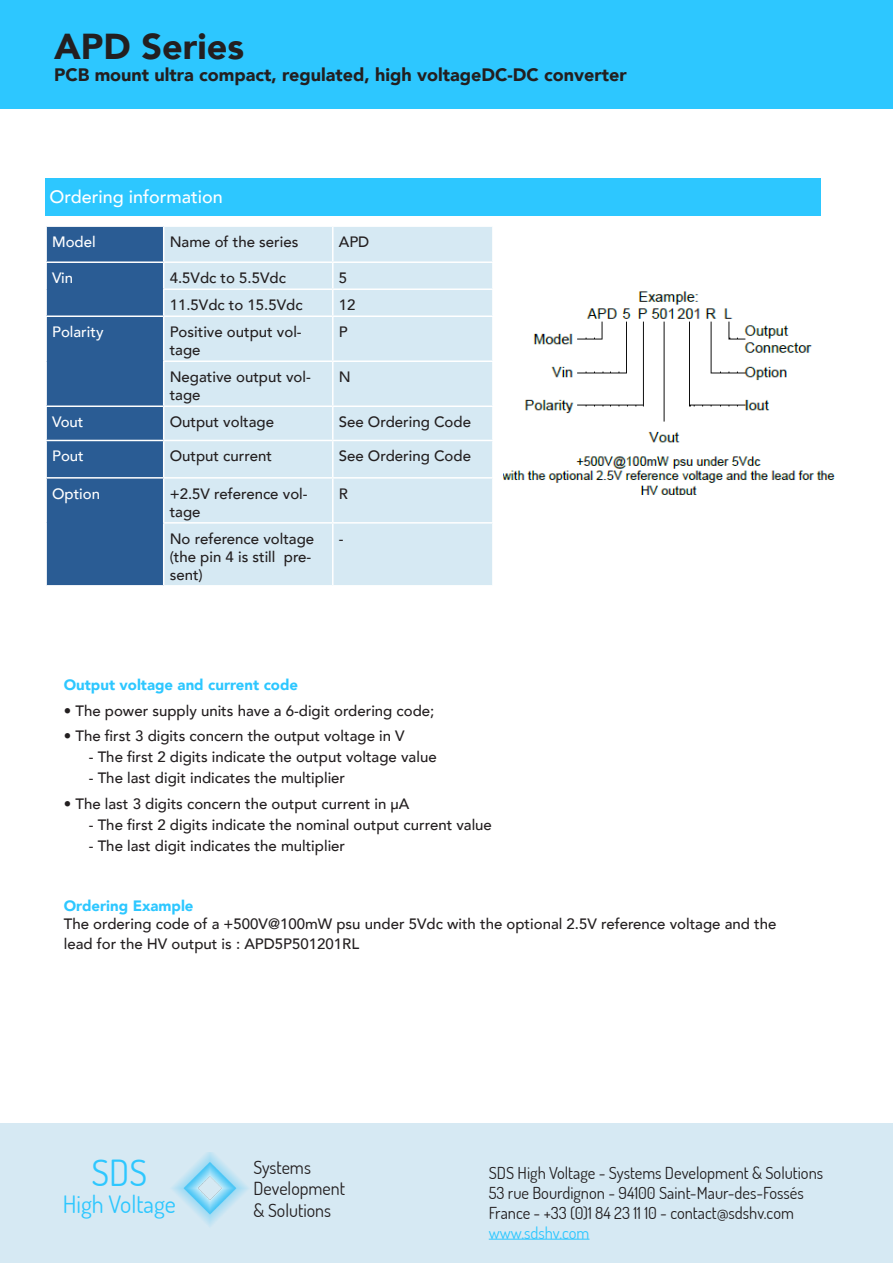
<style>
.page{position:relative;width:893px;height:1263px;background:#fff}
.page>*{position:absolute;margin:0;border:0;box-sizing:border-box;transform-origin:0 0}
.t1{font:900 36px "Avenir";color:#231f20}
.t2{font:36px "Dosis";color:#2dc7ff}
.t3{font:24px "Dosis";color:#2dc7ff}
.t4{font:900 18px "Avenir";color:#231f20}
.t5{font:18px "Dosis";color:#231f20}
.t6{font:500 18px "Avenir";color:#fff}
.t7{font:16.5px "Dosis";color:#231f20}
.t8{font:16.5px "Dosis";color:#2dc7ff}
.t9{font:500 15px/18px "Avenir";color:#231f20}
.t10{font:900 15px "Avenir";color:#2dc7ff}
.t11{font:500 15px "Avenir";color:#fff}
</style>
<div class="page">
<div style="left:0;top:1123px;width:893px;height:140px;background:#d6e9f3"></div>
<img style="left:172px;top:1152px;width:76px;height:74px">
<hr style="left:489px;top:1239px;width:100px;height:1px;background:#2dc7ff">
<div style="left:0;top:0;width:893px;height:108px;background:#2dc7ff"></div>
<div style="left:164px;top:227px;width:328px;height:358px;background:#d6e9f3"></div>
<hr style="left:332px;top:227px;width:2px;height:34px;background:#fff">
<hr style="left:164px;top:261px;width:169px;height:2px;background:#fff">
<hr style="left:333px;top:261px;width:161px;height:2px;background:#fff">
<hr style="left:332px;top:263px;width:2px;height:25px;background:#fff">
<hr style="left:163px;top:288px;width:170px;height:2px;background:#fff">
<div style="left:46px;top:226px;width:118px;height:359px;background:#2a5c94"></div>
<hr style="left:333px;top:288px;width:161px;height:2px;background:#fff">
<hr style="left:332px;top:290px;width:2px;height:25px;background:#fff">
<hr style="left:45px;top:315px;width:119px;height:2px;background:#fff">
<hr style="left:45px;top:317px;width:2px;height:44px;background:#fff">
<hr style="left:164px;top:315px;width:169px;height:2px;background:#fff">
<hr style="left:163px;top:317px;width:1px;height:43px;background:#fff">
<hr style="left:333px;top:315px;width:161px;height:2px;background:#fff">
<hr style="left:332px;top:317px;width:2px;height:43px;background:#fff">
<hr style="left:45px;top:361px;width:2px;height:44px;background:#fff">
<hr style="left:163px;top:360px;width:170px;height:2px;background:#fff">
<hr style="left:163px;top:362px;width:1px;height:43px;background:#fff">
<hr style="left:333px;top:360px;width:161px;height:2px;background:#fff">
<hr style="left:332px;top:362px;width:2px;height:43px;background:#fff">
<hr style="left:45px;top:405px;width:119px;height:2px;background:#fff">
<hr style="left:45px;top:407px;width:2px;height:33px;background:#fff">
<hr style="left:164px;top:405px;width:169px;height:2px;background:#fff">
<hr style="left:163px;top:407px;width:1px;height:33px;background:#fff">
<hr style="left:333px;top:405px;width:161px;height:2px;background:#fff">
<hr style="left:332px;top:407px;width:2px;height:33px;background:#fff">
<hr style="left:45px;top:440px;width:119px;height:1px;background:#fff">
<hr style="left:45px;top:441px;width:2px;height:36px;background:#fff">
<hr style="left:164px;top:440px;width:169px;height:1px;background:#fff">
<hr style="left:163px;top:441px;width:1px;height:36px;background:#fff">
<hr style="left:333px;top:440px;width:161px;height:1px;background:#fff">
<hr style="left:332px;top:441px;width:2px;height:36px;background:#fff">
<hr style="left:45px;top:477px;width:119px;height:2px;background:#fff">
<hr style="left:45px;top:479px;width:2px;height:44px;background:#fff">
<hr style="left:164px;top:477px;width:169px;height:2px;background:#fff">
<hr style="left:163px;top:479px;width:1px;height:43px;background:#fff">
<hr style="left:333px;top:477px;width:161px;height:2px;background:#fff">
<hr style="left:332px;top:479px;width:2px;height:43px;background:#fff">
<hr style="left:45px;top:523px;width:2px;height:62px;background:#fff">
<hr style="left:163px;top:522px;width:170px;height:2px;background:#fff">
<hr style="left:163px;top:524px;width:1px;height:61px;background:#fff">
<hr style="left:333px;top:522px;width:161px;height:2px;background:#fff">
<hr style="left:332px;top:524px;width:2px;height:61px;background:#fff">
<div style="left:45px;top:178px;width:776px;height:38px;background:#2dc7ff"></div>
<img style="left:504px;top:291px;width:331px;height:204px">
<p class="t1" style="left:54px;top:16px;width:192px">APD Series</p>
<p class="t4" style="left:54px;top:59px;width:574px">PCB mount ultra compact, regulated, high voltageDC-DC converter</p>
<p class="t6" style="left:50px;top:181px;width:175px">Ordering information</p>
<p class="t11" style="left:52px;top:229px;width:45px">Model</p>
<p class="t9" style="left:170px;top:232px;width:130px">Name of the series</p>
<p class="t9" style="left:339px;top:232px;width:32px">APD</p>
<p class="t11" style="left:52px;top:265px;width:23px">Vin</p>
<p class="t9" style="left:170px;top:268px;width:118px">4.5Vdc to 5.5Vdc</p>
<p class="t9" style="left:339px;top:268px;width:10px">5</p>
<p class="t9" style="left:170px;top:295px;width:134px">11.5Vdc to 15.5Vdc</p>
<p class="t9" style="left:339px;top:295px;width:18px">12</p>
<p class="t11" style="left:52px;top:319px;width:53px">Polarity</p>
<p class="t9" style="left:170px;top:322px;width:133px">Positive output vol&shy;tage</p>
<p class="t9" style="left:339px;top:322px;width:10px">P</p>
<p class="t9" style="left:170px;top:367px;width:143px">Negative output vol&shy;tage</p>
<p class="t9" style="left:339px;top:367px;width:13px">N</p>
<p class="t11" style="left:52px;top:409px;width:33px">Vout</p>
<p class="t9" style="left:170px;top:412px;width:106px">Output voltage</p>
<p class="t9" style="left:339px;top:412px;width:134px">See Ordering Code</p>
<p class="t11" style="left:52px;top:443px;width:33px">Pout</p>
<p class="t9" style="left:170px;top:446px;width:104px">Output current</p>
<p class="t9" style="left:339px;top:446px;width:134px">See Ordering Code</p>
<p class="t11" style="left:52px;top:481px;width:50px">Option</p>
<p class="t9" style="left:170px;top:484px;width:139px">+2.5V reference vol&shy;tage</p>
<p class="t9" style="left:339px;top:484px;width:11px">R</p>
<p class="t9" style="left:170px;top:529px;width:146px">No reference voltage (the pin 4 is still pre&shy;sent)</p>
<p class="t9" style="left:339px;top:529px;width:6px">-</p>
<p class="t10" style="left:64px;top:672px;width:236px">Output voltage and current code</p>
<p class="t9" style="left:64px;top:701px;width:372px">• The power supply units have a 6-digit ordering code;</p>
<p class="t9" style="left:64px;top:726px;width:342px">• The first 3 digits concern the output voltage in V</p>
<p class="t9" style="left:89px;top:747px;width:349px">- The first 2 digits indicate the output voltage value</p>
<p class="t9" style="left:89px;top:768px;width:258px">- The last digit indicates the multiplier</p>
<p class="t9" style="left:64px;top:794px;width:347px">• The last 3 digits concern the output current in µA</p>
<p class="t9" style="left:89px;top:815px;width:405px">- The first 2 digits indicate the nominal output current value</p>
<p class="t9" style="left:89px;top:836px;width:258px">- The last digit indicates the multiplier</p>
<p class="t10" style="left:64px;top:893px;width:131px">Ordering Example</p>
<p class="t9" style="left:64px;top:913px;width:714px;line-height:19.8px">The ordering code of a +500V@100mW psu under 5Vdc with the optional 2.5V reference voltage and the lead for the HV output is : APD5P501201RL</p>
<p class="t2" style="left:91px;top:1149px;width:57px">SDS</p>
<p class="t3" style="left:63px;top:1188px;width:115px">High Voltage</p>
<p class="t5" style="left:253px;top:1155px;width:59px">Systems</p>
<p class="t5" style="left:253px;top:1177px;width:93px">Development</p>
<p class="t5" style="left:253px;top:1198px;width:79px">&amp; Solutions</p>
<p class="t7" style="left:489px;top:1162px;width:336px">SDS High Voltage - Systems Development &amp; Solutions</p>
<p class="t7" style="left:489px;top:1182px;width:317px">53 rue Bourdignon - 94100 Saint-Maur-des-Fossés</p>
<p class="t7" style="left:489px;top:1202px;width:307px">France - +33 (0)1 84 23 11 10 - contact@sdshv.com</p>
<p class="t8" style="left:489px;top:1222px;width:102px">www.sdshv.com</p>
</div>
